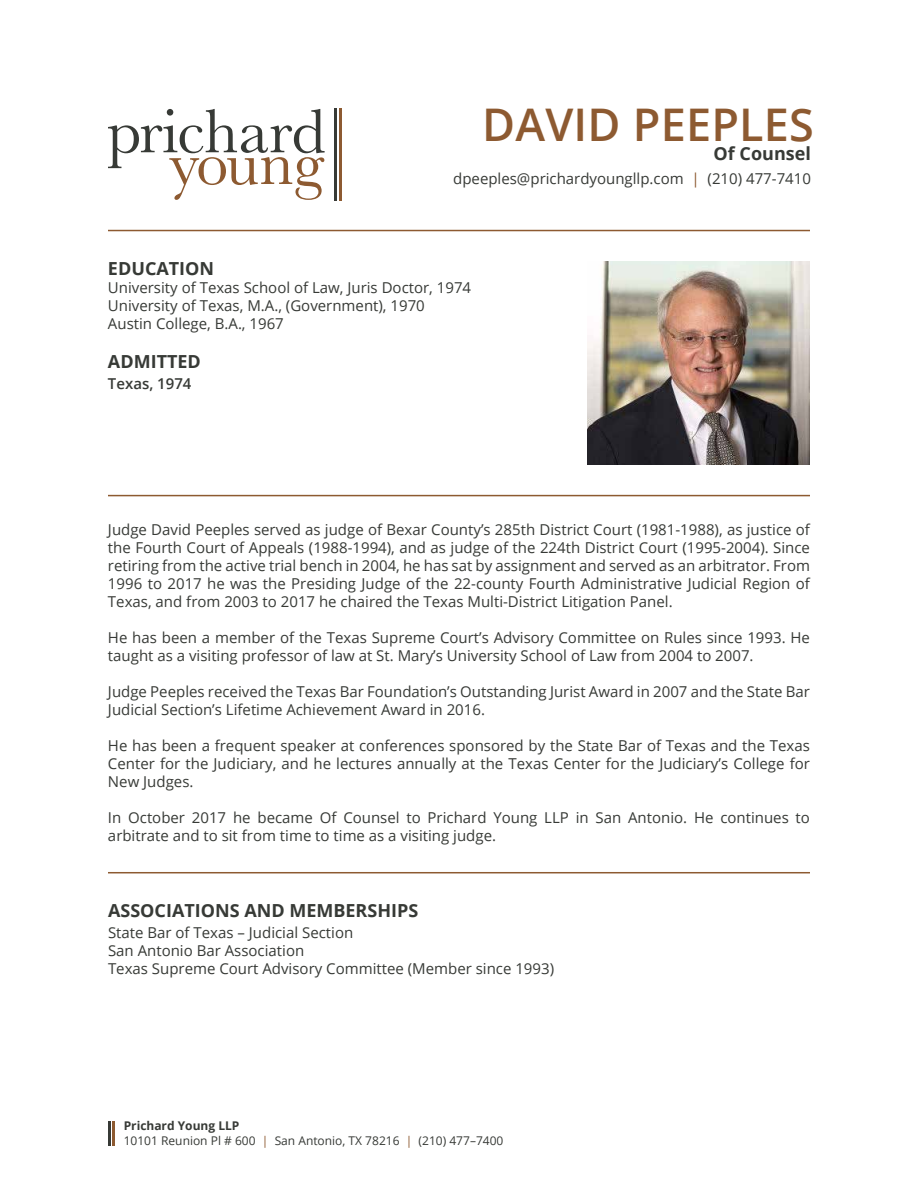
<style>
.page{position:relative;width:918px;height:1188px;background:#fff}
.page>*{position:absolute;margin:0;border:0;box-sizing:border-box;transform-origin:0 0}
.t1{font:600 45px "Open Sans";letter-spacing:.005em;color:#8d5a31}
.t2{font:700 18px "Open Sans";color:#373a36}
.t3{font:15px/18px "Open Sans";color:#373a36}
.t4{font:600 15px "Open Sans";color:#373a36}
.t5{font:12px/15px "Open Sans";color:#373a36}
.s1{color:#8d5a31}
.s2{font-weight:700}
</style>
<div class="page">
<svg style="left:108px;top:109px;width:217px;height:91px"></svg>
<hr style="left:339px;top:108px;width:3px;height:92px;background:#8d5a31">
<hr style="left:335px;top:108px;width:2px;height:92px;background:#373a36">
<hr style="left:108px;top:872px;width:702px;height:1px;background:#8d5a31">
<hr style="left:108px;top:495px;width:702px;height:1px;background:#8d5a31">
<hr style="left:108px;top:230px;width:702px;height:1px;background:#8d5a31">
<img style="left:587px;top:261px;width:223px;height:204px">
<hr style="left:113px;top:1121px;width:2px;height:25px;background:#8d5a31">
<hr style="left:108px;top:1121px;width:3px;height:25px;background:#373a36">
<h1 class="t1" style="left:482px;top:94px;width:333px">DAVID PEEPLES</h1>
<p class="t2" style="left:714px;top:141px;width:99px">Of Counsel</p>
<p class="t3" style="left:453px;top:169px;width:359px">dpeeples@prichardyoungllp.com <span class="s1">|</span> (210) 477-7410</p>
<p class="t2" style="left:108px;top:256px;width:108px">EDUCATION</p>
<p class="t3" style="left:108px;top:278px;width:365px">University of Texas School of Law, Juris Doctor, 1974<br>University of Texas, M.A., (Government), 1970<br>Austin College, B.A., 1967</p>
<p class="t2" style="left:108px;top:349px;width:94px">ADMITTED</p>
<p class="t4" style="left:108px;top:373px;width:85px">Texas, 1974</p>
<p class="t3" style="left:108px;top:520px;width:704px;text-align:justify">Judge David Peeples served as judge of Bexar County’s 285th District Court (1981-1988), as justice of the Fourth Court of Appeals (1988-1994), and as judge of the 224th District Court (1995-2004). Since retiring from the active trial bench in 2004, he has sat by assignment and served as an arbitrator. From 1996 to 2017 he was the Presiding Judge of the 22-county Fourth Administrative Judicial Region of Texas, and from 2003 to 2017 he chaired the Texas Multi-District Litigation Panel.</p>
<p class="t3" style="left:108px;top:628px;width:704px">He has been a member of the Texas Supreme Court’s Advisory Committee on Rules since 1993. He taught as a visiting professor of law at St. Mary’s University School of Law from 2004 to 2007.</p>
<p class="t3" style="left:108px;top:682px;width:704px">Judge Peeples received the Texas Bar Foundation’s Outstanding Jurist Award in 2007 and the State Bar<br>Judicial Section’s Lifetime Achievement Award in 2016.</p>
<p class="t3" style="left:108px;top:736px;width:704px;text-align:justify">He has been a frequent speaker at conferences sponsored by the State Bar of Texas and the Texas Center for the Judiciary, and he lectures annually at the Texas Center for the Judiciary’s College for New Judges.</p>
<p class="t3" style="left:108px;top:808px;width:704px">In October 2017 he became Of Counsel to Prichard Young LLP in San Antonio. He continues to arbitrate and to sit from time to time as a visiting judge.</p>
<p class="t2" style="left:108px;top:898px;width:312px">ASSOCIATIONS AND MEMBERSHIPS</p>
<p class="t3" style="left:108px;top:923px;width:448px">State Bar of Texas – Judicial Section<br>San Antonio Bar Association<br>Texas Supreme Court Advisory Committee (Member since 1993)</p>
<p class="t5" style="left:124px;top:1118px;width:381px"><span class="s2">Prichard Young LLP<br></span>10101 Reunion Pl # 600 <span class="s1">|</span> San Antonio, TX 78216 <span class="s1">|</span> (210) 477–7400</p>
</div>
